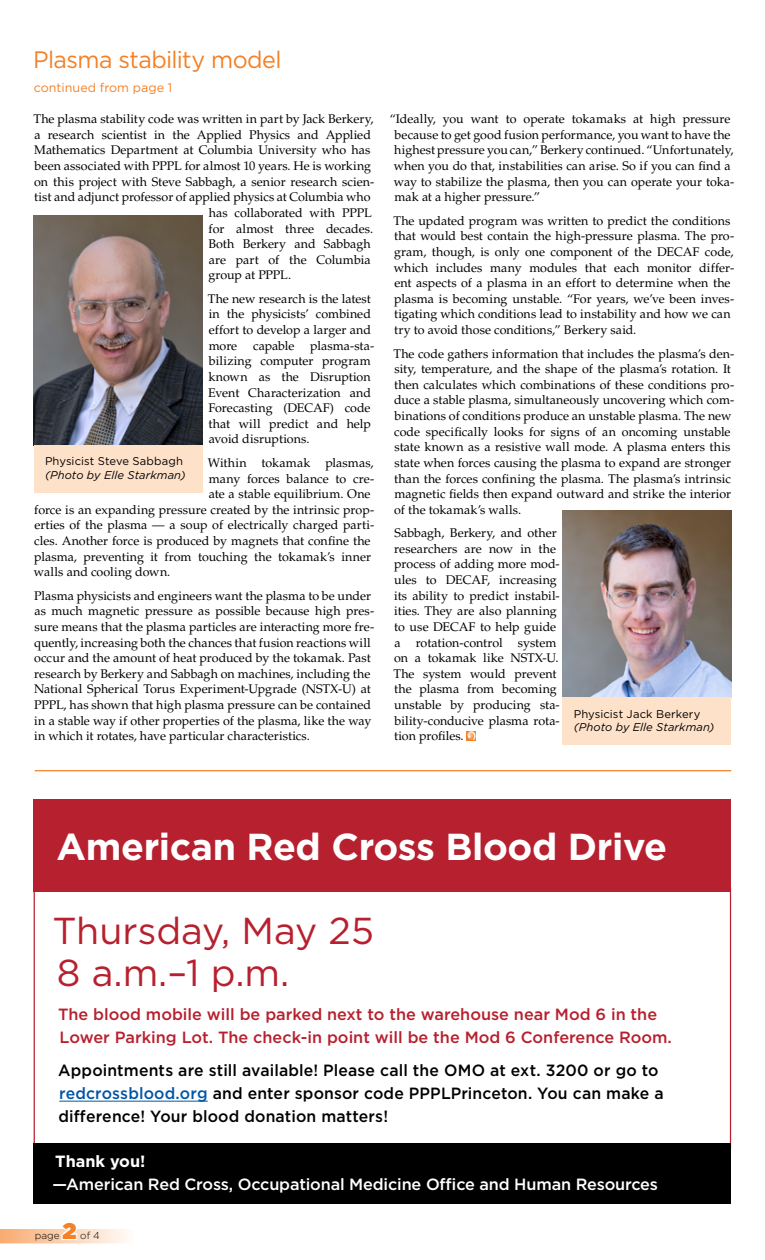
<style>
.page{position:relative;width:765px;height:1260px;background:#fff}
.page>*{position:absolute;margin:0;border:0;box-sizing:border-box;transform-origin:0 0}
.t1{font:700 37.5px "Gotham";letter-spacing:-.01em;color:#fff}
.t2{font:37.5px/42.5px "Gotham";color:#b7202e}
.t3{font:23.75px "Gotham";letter-spacing:-.025em;color:#f58025}
.t4{font:900 22.5px "Gotham";color:#f58025}
.t5{font:500 16.25px/22.5px "Gotham";letter-spacing:.01em;color:#000}
.t6{font:500 16.25px/22.5px "Gotham";color:#b7202e}
.t7{font:500 16.25px "Gotham";letter-spacing:-.01em;color:#fff}
.t8{font:700 16.25px "Gotham";color:#fff}
.t9{font:12.5px/15.6px "Palatino LT Std";color:#000}
.t10{font:12.5px "Gotham";color:#f58025}
.t11{font:italic 11.25px "Gotham";letter-spacing:.005em;color:#000}
.t12{font:11.25px "Gotham";letter-spacing:.01em;color:#000}
.t13{font:300 10px "Gotham";color:#000}
.s1{color:#0055a7}
</style>
<div class="page">
<svg style="left:467px;top:732px;width:9px;height:8px"></svg>
<img style="left:34px;top:215px;width:168px;height:230px">
<img style="left:562px;top:510px;width:169px;height:187px">
<div style="left:34px;top:445px;width:168px;height:47px;background:#fee1c9"></div>
<div style="left:562px;top:697px;width:169px;height:48px;background:#fee1c9"></div>
<div style="left:34px;top:799px;width:697px;height:93px;background:#b7202e"></div>
<hr style="left:59px;top:1101px;width:149px;height:1px;background:#0055a7">
<div style="left:34px;top:1144px;width:697px;height:60px;background:#000"></div>
<hr style="left:35px;top:770px;width:696px;height:1px;background:#f58025">
<svg style="left:0;top:1229px;width:126px;height:14px;background:#fbd4b6"></svg>
<h2 class="t3" style="left:33px;top:45px;width:250px">Plasma stability model</h2>
<p class="t10" style="left:34px;top:79px;width:140px">continued from page 1</p>
<p class="t9" style="left:33px;top:111px;width:342px">The plasma stability code was written in part by Jack Berkery,</p>
<p class="t9" style="left:34px;top:127px;width:338px">a research scientist in the Applied Physics and Applied</p>
<p class="t9" style="left:34px;top:143px;width:338px">Mathematics Department at Columbia University who has</p>
<p class="t9" style="left:35px;top:158px;width:338px">been associated with PPPL for almost 10 years. He is working</p>
<p class="t9" style="left:34px;top:174px;width:341px">on this project with Steve Sabbagh, a senior research scien-</p>
<p class="t9" style="left:34px;top:189px;width:338px">tist and adjunct professor of applied physics at Columbia who</p>
<p class="t9" style="left:209px;top:205px;width:165px">has collaborated with PPPL</p>
<p class="t9" style="left:209px;top:221px;width:166px">for almost three decades.</p>
<p class="t9" style="left:208px;top:236px;width:164px">Both Berkery and Sabbagh</p>
<p class="t9" style="left:209px;top:252px;width:164px">are part of the Columbia</p>
<p class="t9" style="left:208px;top:268px;width:84px">group at PPPL.</p>
<p class="t9" style="left:208px;top:291px;width:165px;text-align:justify">The new research is the latest in the physicists’ combined effort to develop a larger and more</p>
<p class="t9" style="left:208px;top:338px;width:167px;text-indent:102px">plasma-sta&shy;bilizing computer program known as the Disruption<br>Event Characterization and<br>Forecasting (DECAF) code that will predict and help avoid disruptions.</p>
<p class="t9" style="left:208px;top:455px;width:167px">Within tokamak plasmas,</p>
<p class="t9" style="left:209px;top:471px;width:167px">many forces balance to cre-</p>
<p class="t9" style="left:209px;top:486px;width:163px">ate a stable equilibrium. One</p>
<p class="t9" style="left:34px;top:502px;width:341px">force is an expanding pressure created by the intrinsic prop-</p>
<p class="t9" style="left:34px;top:518px;width:341px">erties of the plasma — a soup of electrically charged parti-</p>
<p class="t9" style="left:34px;top:533px;width:338px">cles. Another force is produced by magnets that confine the</p>
<p class="t9" style="left:34px;top:549px;width:338px">plasma, preventing it from touching the tokamak’s inner</p>
<p class="t9" style="left:34px;top:564px;width:138px">walls and cooling down.</p>
<p class="t9" style="left:34px;top:588px;width:342px">Plasma physicists and engineers want the plasma to be under as much magnetic pressure as possible because high pres&shy;sure means that the plasma particles are interacting more fre&shy;quently, increasing both the chances that fusion reactions will occur and the amount of heat produced by the tokamak. Past research by Berkery and Sabbagh on machines, including the National Spherical Torus Experiment-Upgrade (NSTX-U) at PPPL, has shown that high plasma pressure can be contained in a stable way if other properties of the plasma, like the way in which it rotates, have particular characteristics.</p>
<p class="t9" style="left:253px;top:338px;width:43px">capable</p>
<p class="t12" style="left:45px;top:454px;width:140px">Physicist Steve Sabbagh</p>
<p class="t11" style="left:45px;top:468px;width:142px">(Photo by Elle Starkman)</p>
<p class="t9" style="left:394px;top:111px;width:342px;text-indent:-4px">“Ideally, you want to operate tokamaks at high pressure because to get good fusion performance, you want to have the highest pressure you can,” Berkery continued. “Unfortunately, when you do that, instabilities can arise. So if you can find a way to stabilize the plasma, then you can operate your toka&shy;mak at a higher pressure.”</p>
<p class="t9" style="left:393px;top:213px;width:342px">The updated program was written to predict the conditions that would best contain the high-pressure plasma. The pro&shy;gram, though, is only one component of the DECAF code, which includes many modules that each monitor differ&shy;ent aspects of a plasma in an effort to determine when the plasma is becoming unstable. “For years, we’ve been inves&shy;tigating which conditions lead to instability and how we can try to avoid those conditions,” Berkery said.</p>
<p class="t9" style="left:393px;top:346px;width:342px">The code gathers information that includes the plasma’s den&shy;sity, temperature, and the shape of the plasma’s rotation. It then calculates which combinations of these conditions pro&shy;duce a stable plasma, simultaneously uncovering which com&shy;binations of conditions produce an unstable plasma. The new code specifically looks for signs of an oncoming unstable state known as a resistive wall mode. A plasma enters this state when forces causing the plasma to expand are stronger than the forces confining the plasma. The plasma’s intrinsic magnetic fields then expand outward and strike the interior of the tokamak’s walls.</p>
<p class="t9" style="left:393px;top:525px;width:168px">Sabbagh, Berkery, and other researchers are now in the process of adding more mod&shy;ules to DECAF, increasing its ability to predict instabil&shy;ities. They are also planning to use DECAF to help guide a rotation-control system on a tokamak like NSTX-U.<br>The system would prevent the plasma from becoming unstable by producing sta&shy;bility-conducive plasma rota&shy;tion profiles.</p>
<p class="t12" style="left:574px;top:706px;width:128px">Physicist Jack Berkery</p>
<p class="t11" style="left:574px;top:720px;width:142px">(Photo by Elle Starkman)</p>
<h1 class="t1" style="left:57px;top:822px;width:612px">American Red Cross Blood Drive</h1>
<h1 class="t2" style="left:53px;top:909px;width:323px">Thursday, May 25<br>8 a.m.–1 p.m.</h1>
<h3 class="t6" style="left:58px;top:1003px;width:615px">The blood mobile will be parked next to the warehouse near Mod 6 in the<br>Lower Parking Lot. The check-in point will be the Mod 6 Conference Room.</h3>
<h3 class="t5" style="left:58px;top:1059px;width:607px">Appointments are still available! Please call the OMO at ext. 3200 or go to <span class="s1">redcrossblood.org</span> and enter sponsor code PPPLPrinceton. You can make a difference! Your blood donation matters!</h3>
<h3 class="t8" style="left:55px;top:1151px;width:92px">Thank you!</h3>
<h3 class="t7" style="left:52px;top:1174px;width:607px">—American Red Cross, Occupational Medicine Office and Human Resources</h3>
<p class="t13" style="left:35px;top:1229px;width:26px">page</p>
<h3 class="t4" style="left:62px;top:1215px;width:16px">2</h3>
<p class="t13" style="left:80px;top:1229px;width:21px">of 4</p>
</div>
